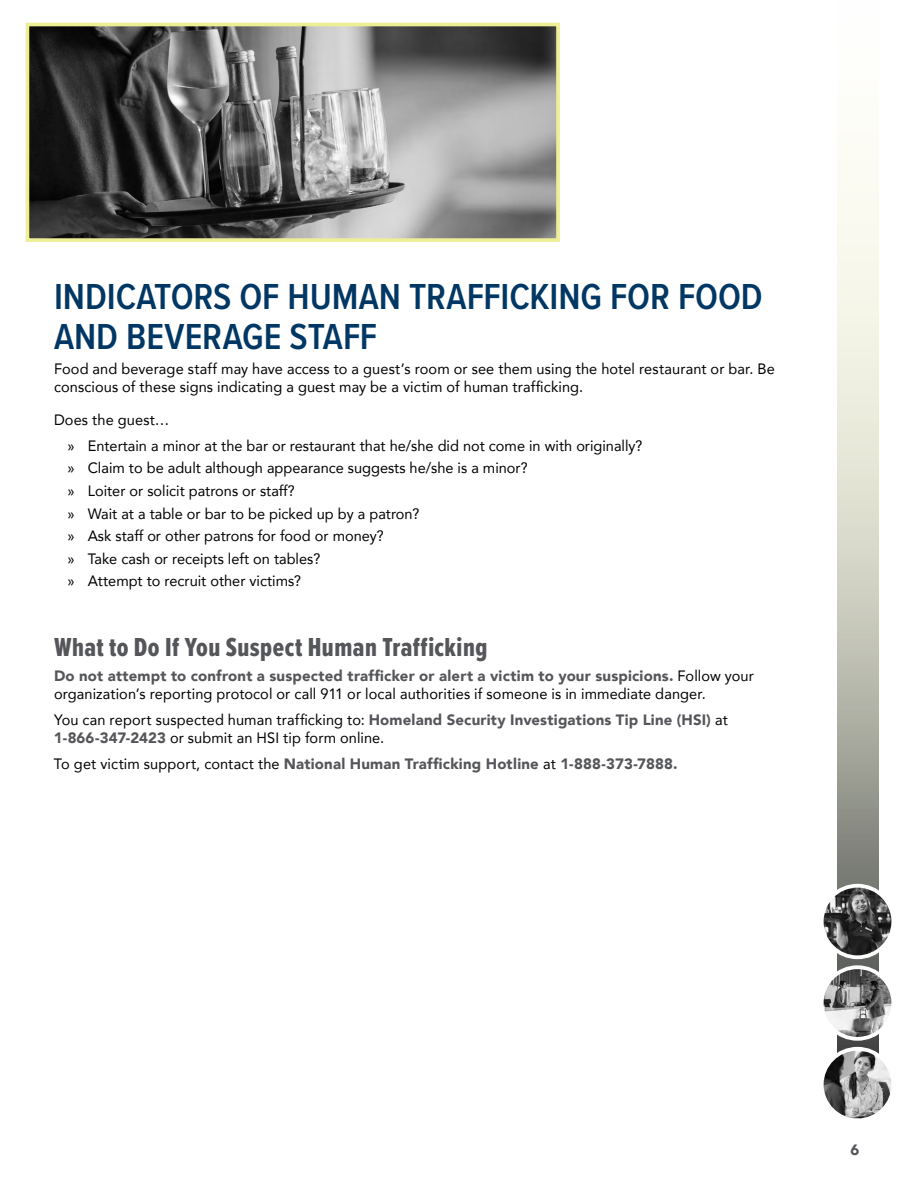
<style>
.page{position:relative;width:918px;height:1188px;background:#fff}
.page>*{position:absolute;margin:0;border:0;box-sizing:border-box;transform-origin:0 0}
.t1{font:600 37.5px/40.5px "Proxima Nova Cond";color:#003764}
.t2{font:27px "Proxima Nova Ex Cn Extrabld";letter-spacing:.02em;color:#55565a}
.Paragraph{font:15px/18px "Avenir";color:#000}
.Paragraph-2{font:900 15px "Avenir";letter-spacing:.015em;color:#55565a}
.s1{font-weight:900;color:#55565a}
.s2{font-weight:400;color:#000}
</style>
<div class="page">
<img style="left:31px;top:28px;width:524px;height:209px">
<div style="left:26px;top:23px;width:534px;height:219px;border:4px solid #eeee97"></div>
<svg style="left:837px;top:154px;width:41px;height:899px;background:#cccdc1"></svg>
<img style="left:822px;top:967px;width:71px;height:72px;border-radius:36px">
<div style="left:820px;top:965px;width:75px;height:76px;border:4px solid #fff;border-radius:50%"></div>
<img style="left:822px;top:886px;width:71px;height:71px;border-radius:36px">
<div style="left:820px;top:884px;width:75px;height:75px;border:4px solid #fff;border-radius:50%"></div>
<img style="left:822px;top:1049px;width:71px;height:71px;border-radius:35px">
<div style="left:820px;top:1047px;width:75px;height:75px;border:4px solid #fff;border-radius:50%"></div>
<h2 class="t1" style="left:54px;top:277px;width:710px">INDICATORS OF HUMAN TRAFFICKING FOR FOOD<br>AND BEVERAGE STAFF</h2>
<p class="Paragraph" style="left:54px;top:359px;width:722px">Food and beverage staff may have access to a guest’s room or see them using the hotel restaurant or bar. Be conscious of these signs indicating a guest may be a victim of human trafficking.</p>
<p class="Paragraph" style="left:54px;top:410px;width:117px">Does the guest…</p>
<p class="Paragraph" style="left:68px;top:436px;width:577px">» Entertain a minor at the bar or restaurant that he/she did not come in with originally?</p>
<p class="Paragraph" style="left:68px;top:459px;width:462px">» Claim to be adult although appearance suggests he/she is a minor?</p>
<p class="Paragraph" style="left:68px;top:481px;width:229px">» Loiter or solicit patrons or staff?</p>
<p class="Paragraph" style="left:68px;top:504px;width:354px">» Wait at a table or bar to be picked up by a patron?</p>
<p class="Paragraph" style="left:68px;top:527px;width:318px">» Ask staff or other patrons for food or money?</p>
<p class="Paragraph" style="left:68px;top:549px;width:254px">» Take cash or receipts left on tables?</p>
<p class="Paragraph" style="left:68px;top:572px;width:235px">» Attempt to recruit other victims?</p>
<h3 class="t2" style="left:54px;top:628px;width:435px">What to Do If You Suspect Human Trafficking</h3>
<p class="Paragraph" style="left:54px;top:666px;width:701px"><span class="s1">Do not attempt to confront a suspected trafficker or alert a victim to your suspicions.</span> Follow your organization’s reporting protocol or call 911 or local authorities if someone is in immediate danger.</p>
<p class="Paragraph" style="left:54px;top:710px;width:676px">You can report suspected human trafficking to: <span class="s1">Homeland Security Investigations Tip Line (HSI)</span> at<br><span class="s1">1-866-347-2423</span> or submit an HSI tip form online.</p>
<p class="Paragraph-2" style="left:54px;top:751px;width:625px"><span class="s2">To get victim support, contact the</span> National Human Trafficking Hotline <span class="s2">at</span> 1-888-373-7888.</p>
<p class="Paragraph-2" style="left:850px;top:1137px;width:10px">6</p>
</div>
